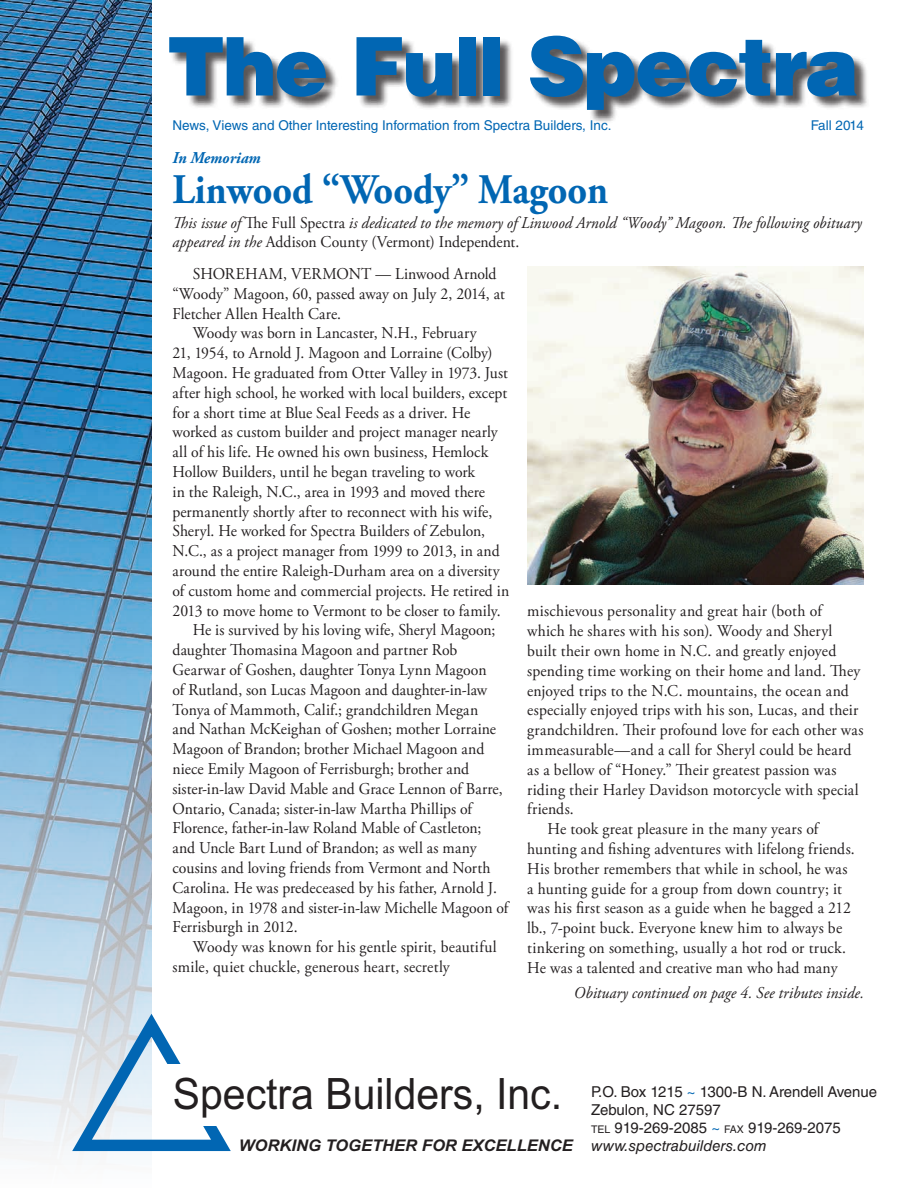
<style>
.page{position:relative;width:918px;height:1188px;background:#fff}
.page>*{position:absolute;margin:0;border:0;box-sizing:border-box;transform-origin:0 0}
.t1{font:900 81px "Helvetica LT Std";letter-spacing:-.03em;color:#0166b3}
.t2{font:43.2px "Arial";color:#231f20;scale:.95 1}
.t3{font:700 42px "Adobe Garamond Pro";color:#0166b3;scale:.91 1}
.t4{font:16.5px "Adobe Garamond Pro";letter-spacing:.005em;color:#231f20;scale:.95 1}
.t5{font:italic 16.5px/19.8px "Adobe Garamond Pro";letter-spacing:.005em;color:#231f20;scale:.95 1}
.t6{font:italic 700 16.5px "Adobe Garamond Pro";color:#0166b3;scale:.95 1}
.t7{font:italic 700 16.05px "Arial";color:#231f20}
.t8{font:15px/18px "Helvetica LT Std";color:#231f20}
.t9{font:13.5px "Helvetica LT Std";color:#0166b3}
.t10{font:13.5px "Helvetica LT Std";letter-spacing:-.02em;color:#0166b3}
.s1{font-style:normal}
.s2{color:#0166b3}
.s3{font-size:10.5px}
.s4{font-style:italic}
</style>
<div class="page">
<img style="left:0;top:0;width:152px;height:1151px">
<div style="left:170px;top:37px;width:700px;height:86px;background:#231f20;opacity:.75"></div>
<svg style="left:71px;top:1013px;width:160px;height:139px"></svg>
<div style="left:163px;top:1064px;width:64px;height:61px;background:#fff"></div>
<img style="left:527px;top:267px;width:337px;height:318px">
<h1 class="t1" style="left:167px;top:13px;width:694px">The Full Spectra</h1>
<p class="t9" style="left:172px;top:117px;width:441px">News, Views and Other Interesting Information from Spectra Builders, Inc.</p>
<p class="t10" style="left:811px;top:117px;width:55px">Fall 2014</p>
<p class="t6" style="left:172px;top:148px;width:94px">In Memoriam</p>
<h3 class="t3" style="left:172px;top:165px;width:480px">Linwood “Woody” Magoon</h3>
<p class="t5" style="left:172px;top:213px;width:727px">This issue of <span class="s1">The Full Spectra</span> is dedicated to the memory of Linwood Arnold “Woody” Magoon. The following obituary appeared in the <span class="s1">Addison County (Vermont) Independent.</span></p>
<p class="t4" style="left:193px;top:264px;width:321px">SHOREHAM, VERMONT — Linwood Arnold</p>
<p class="t4" style="left:172px;top:284px;width:351px">“Woody” Magoon, 60, passed away on July 2, 2014, at</p>
<p class="t4" style="left:172px;top:304px;width:179px">Fletcher Allen Health Care.</p>
<p class="t4" style="left:193px;top:323px;width:300px">Woody was born in Lancaster, N.H., February</p>
<p class="t4" style="left:172px;top:343px;width:339px">21, 1954, to Arnold J. Magoon and Lorraine (Colby)</p>
<p class="t4" style="left:172px;top:363px;width:355px">Magoon. He graduated from Otter Valley in 1973. Just</p>
<p class="t4" style="left:172px;top:383px;width:354px">after high school, he worked with local builders, except</p>
<p class="t4" style="left:172px;top:403px;width:315px">for a short time at Blue Seal Feeds as a driver. He</p>
<p class="t4" style="left:172px;top:422px;width:344px">worked as custom builder and project manager nearly</p>
<p class="t4" style="left:172px;top:442px;width:334px">all of his life. He owned his own business, Hemlock</p>
<p class="t4" style="left:172px;top:462px;width:320px">Hollow Builders, until he began traveling to work</p>
<p class="t4" style="left:172px;top:482px;width:331px">in the Raleigh, N.C., area in 1993 and moved there</p>
<p class="t4" style="left:172px;top:502px;width:338px">permanently shortly after to reconnect with his wife,</p>
<p class="t4" style="left:172px;top:521px;width:331px">Sheryl. He worked for Spectra Builders of Zebulon,</p>
<p class="t4" style="left:172px;top:541px;width:346px">N.C., as a project manager from 1999 to 2013, in and</p>
<p class="t4" style="left:172px;top:561px;width:346px">around the entire Raleigh-Durham area on a diversity</p>
<p class="t4" style="left:172px;top:581px;width:356px">of custom home and commercial projects. He retired in</p>
<p class="t4" style="left:172px;top:601px;width:347px">2013 to move home to Vermont to be closer to family.</p>
<p class="t4" style="left:193px;top:620px;width:320px">He is survived by his loving wife, Sheryl Magoon;</p>
<p class="t4" style="left:172px;top:640px;width:301px">daughter Thomasina Magoon and partner Rob</p>
<p class="t4" style="left:172px;top:660px;width:332px">Gearwar of Goshen, daughter Tonya Lynn Magoon</p>
<p class="t4" style="left:172px;top:680px;width:333px">of Rutland, son Lucas Magoon and daughter-in-law</p>
<p class="t4" style="left:172px;top:700px;width:323px">Tonya of Mammoth, Calif.; grandchildren Megan</p>
<p class="t4" style="left:172px;top:719px;width:342px">and Nathan McKeighan of Goshen; mother Lorraine</p>
<p class="t4" style="left:172px;top:739px;width:330px">Magoon of Brandon; brother Michael Magoon and</p>
<p class="t4" style="left:172px;top:759px;width:314px">niece Emily Magoon of Ferrisburgh; brother and</p>
<p class="t4" style="left:172px;top:779px;width:349px">sister-in-law David Mable and Grace Lennon of Barre,</p>
<p class="t4" style="left:172px;top:799px;width:317px">Ontario, Canada; sister-in-law Martha Phillips of</p>
<p class="t4" style="left:172px;top:818px;width:327px">Florence, father-in-law Roland Mable of Castleton;</p>
<p class="t4" style="left:172px;top:838px;width:322px">and Uncle Bart Lund of Brandon; as well as many</p>
<p class="t4" style="left:172px;top:858px;width:336px">cousins and loving friends from Vermont and North</p>
<p class="t4" style="left:172px;top:878px;width:343px">Carolina. He was predeceased by his father, Arnold J.</p>
<p class="t4" style="left:172px;top:898px;width:355px">Magoon, in 1978 and sister-in-law Michelle Magoon of</p>
<p class="t4" style="left:172px;top:917px;width:134px">Ferrisburgh in 2012.</p>
<p class="t4" style="left:193px;top:937px;width:322px">Woody was known for his gentle spirit, beautiful</p>
<p class="t4" style="left:172px;top:957px;width:293px">smile, quiet chuckle, generous heart, secretly</p>
<p class="t4" style="left:527px;top:601px;width:312px">mischievous personality and great hair (both of</p>
<p class="t4" style="left:527px;top:621px;width:323px">which he shares with his son). Woody and Sheryl</p>
<p class="t4" style="left:527px;top:641px;width:327px">built their own home in N.C. and greatly enjoyed</p>
<p class="t4" style="left:527px;top:661px;width:352px">spending time working on their home and land. They</p>
<p class="t4" style="left:527px;top:680px;width:340px">enjoyed trips to the N.C. mountains, the ocean and</p>
<p class="t4" style="left:527px;top:700px;width:350px">especially enjoyed trips with his son, Lucas, and their</p>
<p class="t4" style="left:527px;top:720px;width:355px">grandchildren. Their profound love for each other was</p>
<p class="t4" style="left:527px;top:740px;width:343px">immeasurable—and a call for Sheryl could be heard</p>
<p class="t4" style="left:527px;top:760px;width:327px">as a bellow of “Honey.” Their greatest passion was</p>
<p class="t4" style="left:527px;top:779px;width:350px">riding their Harley Davidson motorcycle with special</p>
<p class="t4" style="left:527px;top:799px;width:51px">friends.</p>
<p class="t4" style="left:548px;top:819px;width:287px">He took great pleasure in the many years of</p>
<p class="t4" style="left:527px;top:839px;width:346px">hunting and fishing adventures with lifelong friends.</p>
<p class="t4" style="left:527px;top:859px;width:339px">His brother remembers that while in school, he was</p>
<p class="t4" style="left:527px;top:878px;width:333px">a hunting guide for a group from down country; it</p>
<p class="t4" style="left:527px;top:898px;width:342px">was his first season as a guide when he bagged a 212</p>
<p class="t4" style="left:527px;top:918px;width:333px">lb., 7-point buck. Everyone knew him to always be</p>
<p class="t4" style="left:527px;top:938px;width:337px">tinkering on something, usually a hot rod or truck.</p>
<p class="t4" style="left:527px;top:958px;width:328px">He was a talented and creative man who had many</p>
<p class="t5" style="left:574px;top:983px;width:307px">Obituary continued on page 4. See tributes inside.</p>
<h2 class="t2" style="left:173px;top:1069px;width:411px">Spectra Builders, Inc.</h2>
<p class="t7" style="left:239px;top:1136px;width:335px">WORKING TOGETHER FOR EXCELLENCE</p>
<p class="t8" style="left:591px;top:1082px;width:288px">P.O. Box 1215 <span class="s2">~</span> 1300-B N. Arendell Avenue<br>Zebulon, NC 27597<br><span class="s3">TEL</span> 919-269-2085 <span class="s2">~</span> <span class="s3">FAX</span> 919-269-2075 <span class="s4">www.spectrabuilders.com</span></p>
</div>
